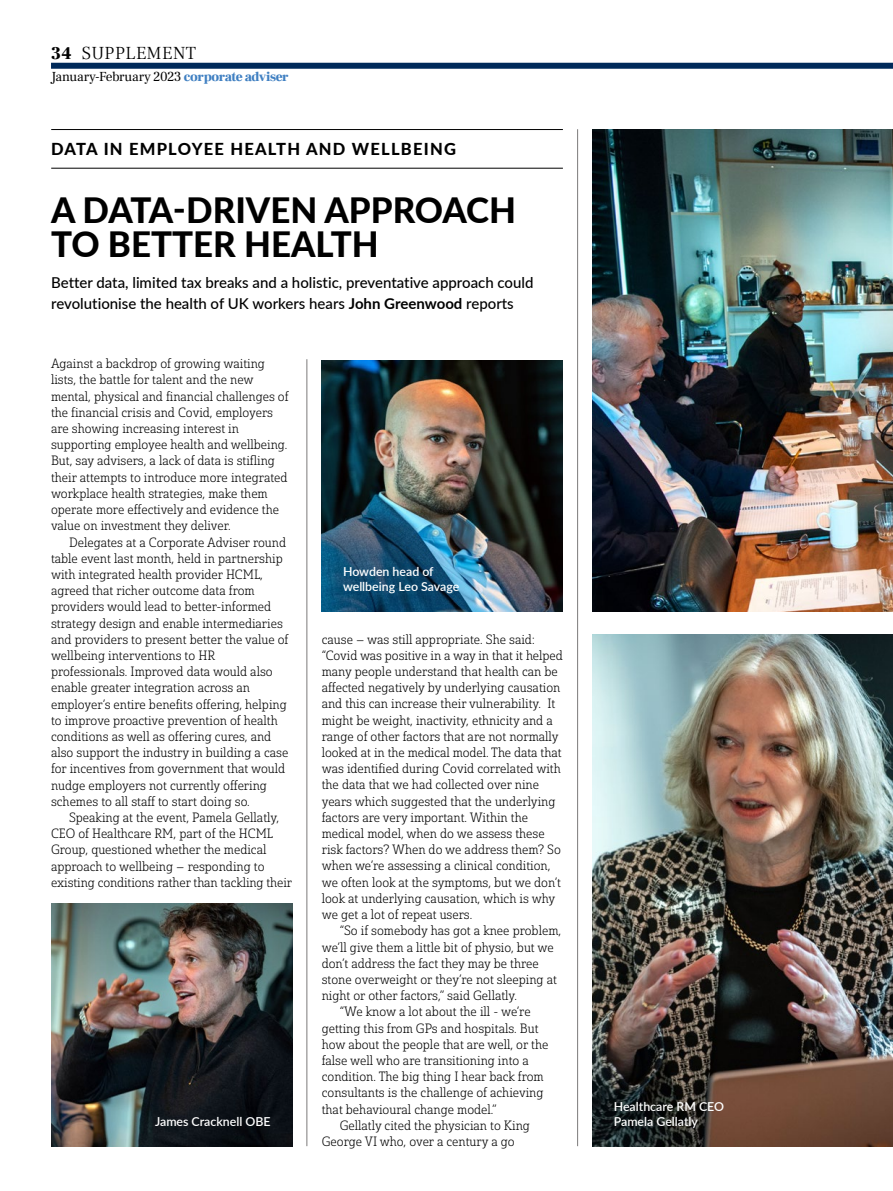
<style>
.page{position:relative;width:893px;height:1191px;background:#fff}
.page>*{position:absolute;margin:0;border:0;box-sizing:border-box;transform-origin:0 0}
.t1{font:800 34.8px/33.8px "Lato";color:#000}
.t2{font:300 18px "Frank Ruhl Libre";letter-spacing:.025em;color:#000}
.t3{font:800 16.5px "Lato";letter-spacing:.075em;color:#000}
.t4{font:500 15px/21px "Lato";color:#000}
.t5{font:13.5px "Frank Ruhl Libre";letter-spacing:-.025em;color:#000}
.t6{font:13.2px/16.2px "Solitas Slab Nor Lig";color:#000}
.t7{font:600 12.3px/15.3px "Lato";color:#fff}
.s1{font-weight:900}
.s2{font-weight:900;color:#4080c2}
.s3{font-weight:700}
</style>
<div class="page">
<img style="left:322px;top:360px;width:241px;height:251px">
<img style="left:592px;top:129px;width:301px;height:482px">
<div style="left:51px;top:63px;width:842px;height:6px;background:#002a5a"></div>
<hr style="left:51px;top:129px;width:512px;height:1px;background:#000">
<hr style="left:51px;top:168px;width:512px;height:1px;background:#000">
<hr style="left:577px;top:129px;width:1px;height:1017px;background:#7c7b7b">
<hr style="left:307px;top:359px;width:1px;height:787px;background:#7c7b7b">
<img style="left:592px;top:634px;width:301px;height:512px">
<img style="left:51px;top:903px;width:241px;height:243px">
<h2 class="t2" style="left:51px;top:42px;width:147px"><span class="s1">34</span> SUPPLEMENT</h2>
<p class="t5" style="left:51px;top:68px;width:239px">January-February 2023 <span class="s2">corporate adviser</span></p>
<p class="t3" style="left:51px;top:137px;width:406px">DATA IN EMPLOYEE HEALTH AND WELLBEING</p>
<h1 class="t1" style="left:51px;top:192px;width:467px">A DATA-DRIVEN APPROACH<br>TO BETTER HEALTH</h1>
<p class="t4" style="left:51px;top:272px;width:484px">Better data, limited tax breaks and a holistic, preventative approach could revolutionise the health of UK workers hears <span class="s3">John Greenwood</span> reports</p>
<p class="t6" style="left:51px;top:356px;width:239px">Against a backdrop of growing waiting lists, the battle for talent and the new mental, physical and financial challenges of the financial crisis and Covid, employers are showing increasing interest in supporting employee health and wellbeing.<br>But, say advisers, a lack of data is stifling their attempts to introduce more integrated workplace health strategies, make them operate more effectively and evidence the value on investment they deliver.</p>
<p class="t6" style="left:51px;top:534px;width:239px;text-indent:18px">Delegates at a Corporate Adviser round table event last month, held in partnership with integrated health provider HCML, agreed that richer outcome data from providers would lead to better-informed strategy design and enable intermediaries and providers to present better the value of wellbeing interventions to HR professionals. Improved data would also enable greater integration across an employer’s entire benefits offering, helping to improve proactive prevention of health conditions as well as offering cures, and also support the industry in building a case for incentives from government that would nudge employers not currently offering schemes to all staff to start doing so.</p>
<p class="t6" style="left:51px;top:809px;width:243px;text-indent:18px">Speaking at the event, Pamela Gellatly, CEO of Healthcare RM, part of the HCML Group, questioned whether the medical approach to wellbeing – responding to existing conditions rather than tackling their</p>
<p class="t7" style="left:155px;top:1113px;width:117px">James Cracknell OBE</p>
<p class="t7" style="left:343px;top:563px;width:118px">Howden head of wellbeing Leo Savage</p>
<p class="t6" style="left:322px;top:631px;width:242px">cause – was still appropriate. She said: “Covid was positive in a way in that it helped many people understand that health can be affected negatively by underlying causation and this can increase their vulnerability. It might be weight, inactivity, ethnicity and a range of other factors that are not normally looked at in the medical model. The data that was identified during Covid correlated with the data that we had collected over nine years which suggested that the underlying factors are very important. Within the medical model, when do we assess these risk factors? When do we address them? So when we’re assessing a clinical condition, we often look at the symptoms, but we don’t look at underlying causation, which is why we get a lot of repeat users.</p>
<p class="t6" style="left:340px;top:923px;width:223px">“So if somebody has got a knee problem,</p>
<p class="t6" style="left:322px;top:939px;width:234px">we’ll give them a little bit of physio, but we</p>
<p class="t6" style="left:322px;top:955px;width:218px">don’t address the fact they may be three</p>
<p class="t6" style="left:322px;top:971px;width:237px">stone overweight or they’re not sleeping at</p>
<p class="t6" style="left:322px;top:987px;width:197px">night or other factors,” said Gellatly.</p>
<p class="t6" style="left:340px;top:1004px;width:192px">“We know a lot about the ill - we’re</p>
<p class="t6" style="left:322px;top:1020px;width:218px">getting this from GPs and hospitals. But</p>
<p class="t6" style="left:322px;top:1036px;width:228px">how about the people that are well, or the</p>
<p class="t6" style="left:322px;top:1052px;width:209px">false well who are transitioning into a</p>
<p class="t6" style="left:322px;top:1068px;width:223px">condition. The big thing I hear back from</p>
<p class="t6" style="left:322px;top:1085px;width:223px">consultants is the challenge of achieving</p>
<p class="t6" style="left:322px;top:1101px;width:177px">that behavioural change model.”</p>
<p class="t6" style="left:340px;top:1117px;width:192px">Gellatly cited the physician to King</p>
<p class="t6" style="left:322px;top:1133px;width:194px">George VI who, over a century a go</p>
<p class="t7" style="left:614px;top:1098px;width:112px">Healthcare RM CEO<br>Pamela Gellatly</p>
</div>
